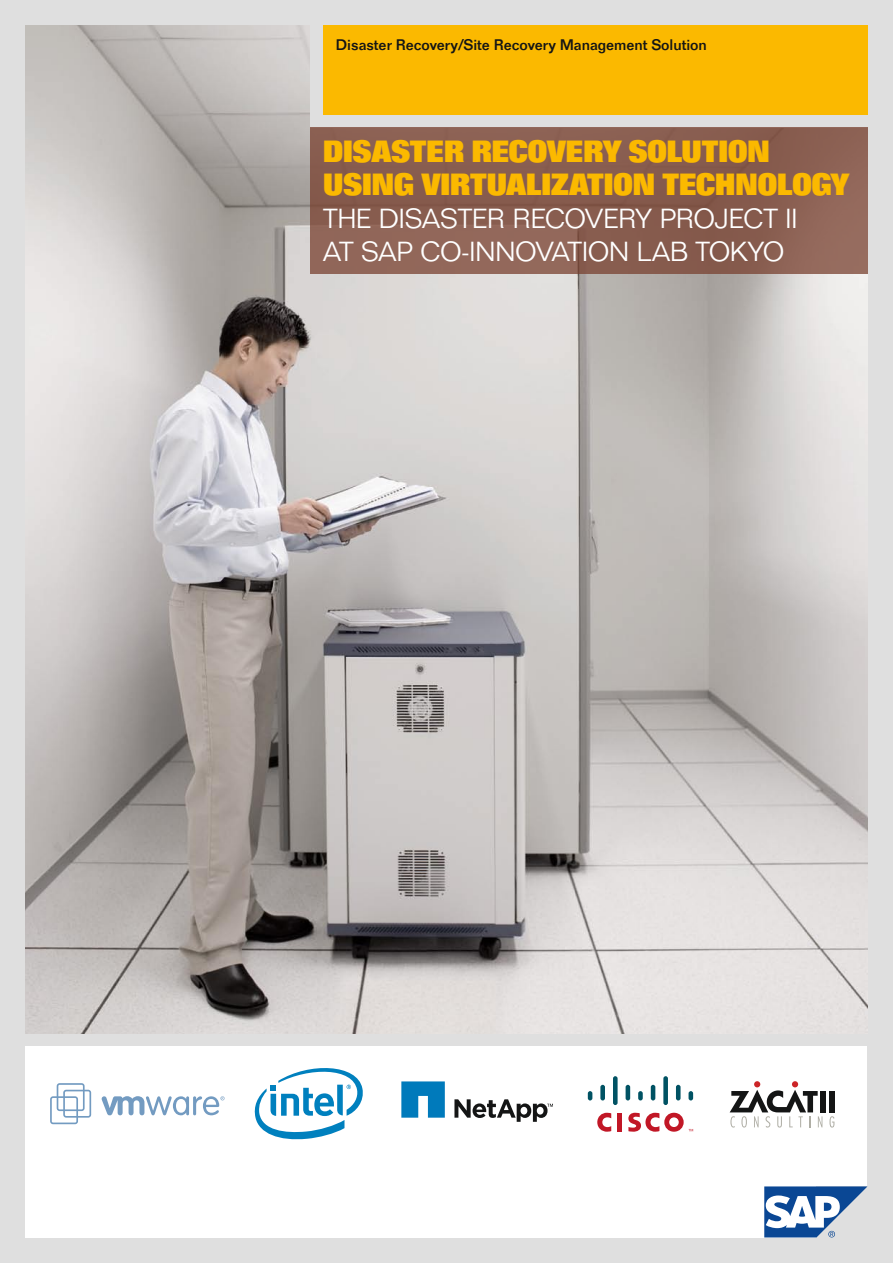
<style>
.page{position:relative;width:893px;height:1263px;background:#dfdfdf}
.page>*{position:absolute;margin:0;border:0;box-sizing:border-box;transform-origin:0 0}
.t1{font:30px/33px "SAP Sans 2007 Extra Bold Cond";color:#fbb900}
.t2{font:300 27px/33px "SAP Sans 2007";color:#fff}
.t3{font:500 15px "SAP Sans 2007";color:#141515}
</style>
<div class="page">
<img style="left:26px;top:26px;width:841px;height:1007px">
<div style="left:310px;top:13px;width:557px;height:115px;background:#dfdfdf"></div>
<div style="left:323px;top:26px;width:544px;height:89px;background:#fbb900"></div>
<div style="left:310px;top:128px;width:557px;height:146px;background:#885d4f"></div>
<div style="left:26px;top:1046px;width:841px;height:191px;background:#fff"></div>
<hr style="left:618px;top:1113px;width:4px;height:18px;background:#c11726">
<svg style="left:597px;top:1113px;width:14px;height:19px"></svg>
<svg style="left:588px;top:1091px;width:4px;height:9px"></svg>
<div style="left:600px;top:1085px;width:5px;height:15px;background:#005263;border-radius:2px"></div>
<div style="left:613px;top:1076px;width:5px;height:29px;background:#005263;border-radius:2px"></div>
<hr style="left:626px;top:1085px;width:4px;height:15px;background:#005263;border-radius:2px">
<div style="left:638px;top:1091px;width:5px;height:9px;background:#005263;border-radius:2px"></div>
<hr style="left:651px;top:1085px;width:4px;height:15px;background:#005263;border-radius:2px">
<div style="left:663px;top:1076px;width:5px;height:29px;background:#005263;border-radius:2px"></div>
<hr style="left:676px;top:1085px;width:4px;height:15px;background:#005263;border-radius:2px">
<div style="left:688px;top:1091px;width:5px;height:9px;background:#005263;border-radius:2px"></div>
<svg style="left:628px;top:1113px;width:65px;height:19px"></svg>
<svg style="left:764px;top:1186px;width:103px;height:51px"></svg>
<svg style="left:254px;top:1068px;width:109px;height:72px"></svg>
<svg style="left:50px;top:1083px;width:41px;height:41px"></svg>
<svg style="left:102px;top:1096px;width:123px;height:19px"></svg>
<svg style="left:401px;top:1081px;width:44px;height:37px;background:#298fc5"></svg>
<svg style="left:454px;top:1099px;width:99px;height:23px"></svg>
<div style="left:820px;top:1091px;width:6px;height:21px;background:#141515"></div>
<div style="left:829px;top:1091px;width:5px;height:21px;background:#141515"></div>
<svg style="left:730px;top:1081px;width:92px;height:46px"></svg>
<svg style="left:829px;top:1116px;width:5px;height:11px"></svg>
<p class="t3" style="left:336px;top:36px;width:373px">Disaster Recovery/Site Recovery Management Solution</p>
<p class="t1" style="left:323px;top:135px;width:528px">DISASTER RECOVERY SOLUTION<br>USING VIRTUALIZATION TECHNOLOGY</p>
<p class="t2" style="left:323px;top:202px;width:476px">THE DISASTER RECOVERY PROJECT II<br>AT SAP CO-INNOVATION LAB TOKYO</p>
</div>
